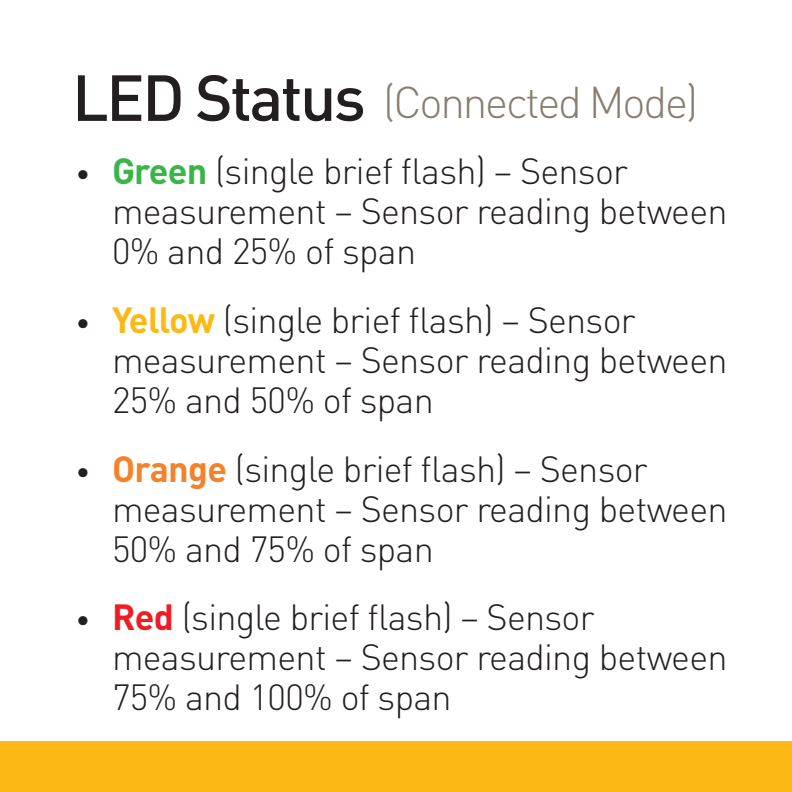
<style>
.page{position:relative;width:792px;height:792px;background:#fff}
.page>*{position:absolute;margin:0;border:0;box-sizing:border-box;transform-origin:0 0}
.t1{font:500 64px "DINOT";letter-spacing:-.04em;color:#231f20}
.t2{font:300 44px "DINOT";letter-spacing:-.05em;color:#887d6e}
.t3{font:300 36px/40px "DINOT";letter-spacing:-.02em;color:#231f20}
.s1{font-weight:700;font-size:28px}
.s2{font-weight:700;color:#3ab54a}
.s3{font-weight:700;color:#fcb814}
.s4{font-weight:700;color:#f4822b}
.s5{font-weight:700;color:#ee1d23}
</style>
<div class="page">
<div style="left:0;top:742px;width:792px;height:50px;background:#fcb814"></div>
<p class="t1" style="left:72px;top:54px;width:295px">LED Status</p>
<p class="t3" style="left:112px;top:150px;width:617px;text-indent:-36px"><span class="s1">•</span> <span class="s2">Green</span> (single brief flash) – Sensor measurement – Sensor reading between<br>0% and 25% of span</p>
<p class="t3" style="left:112px;top:298px;width:617px;text-indent:-36px"><span class="s1">•</span> <span class="s3">Yellow</span> (single brief flash) – Sensor measurement – Sensor reading between<br>25% and 50% of span</p>
<p class="t3" style="left:112px;top:447px;width:617px;text-indent:-36px"><span class="s1">•</span> <span class="s4">Orange</span> (single brief flash) – Sensor measurement – Sensor reading between<br>50% and 75% of span</p>
<p class="t3" style="left:112px;top:596px;width:617px;text-indent:-36px"><span class="s1">•</span> <span class="s5">Red</span> (single brief flash) – Sensor measurement – Sensor reading between<br>75% and 100% of span</p>
<p class="t2" style="left:383px;top:72px;width:317px">(Connected Mode)</p>
</div>
